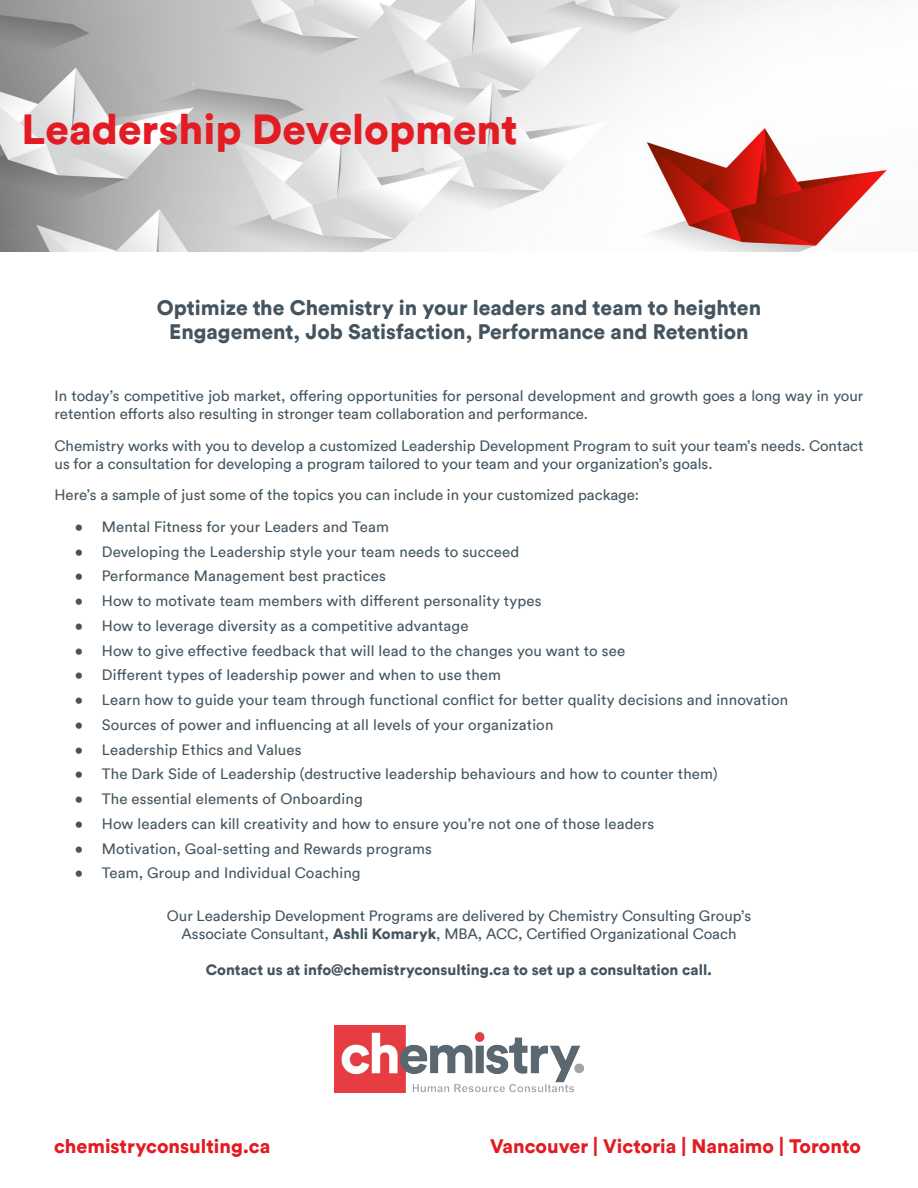
<style>
.page{position:relative;width:918px;height:1188px;background:#fff}
.page>*{position:absolute;margin:0;border:0;box-sizing:border-box;transform-origin:0 0}
.t1{font:900 42px "Int Circular PTT";color:#e31b23}
.proposal_headline{font:900 21px "Int Circular PTT";color:#455560}
.t2{font:900 19.5px "Int Circular PTT";color:#e31b23}
.t3{font:15px/18px "Int Circular PTT";letter-spacing:.005em;color:#455560}
.t4{font:900 15px "Int Circular PTT";color:#455560}
.s1{font-weight:900}
</style>
<div class="page">
<img style="left:0;top:0;width:887px;height:252px">
<img style="left:334px;top:1025px;width:250px;height:67px">
<p class="t1" style="left:22px;top:100px;width:497px">Leadership Development</p>
<p class="proposal_headline" style="left:157px;top:293px;width:606px">Optimize the Chemistry in your leaders and team to heighten</p>
<p class="proposal_headline" style="left:169px;top:317px;width:581px">Engagement, Job Satisfaction, Performance and Retention</p>
<p class="t3" style="left:55px;top:386px;width:810px">In today’s competitive job market, offering opportunities for personal development and growth goes a long way in your retention efforts also resulting in stronger team collaboration and performance.</p>
<p class="t3" style="left:55px;top:436px;width:810px">Chemistry works with you to develop a customized Leadership Development Program to suit your team’s needs. Contact us for a consultation for developing a program tailored to your team and your organization’s goals.</p>
<p class="t3" style="left:55px;top:485px;width:586px">Here’s a sample of just some of the topics you can include in your customized package:</p>
<p class="t3" style="left:75px;top:517px;width:316px">• Mental Fitness for your Leaders and Team</p>
<p class="t3" style="left:75px;top:542px;width:446px">• Developing the Leadership style your team needs to succeed</p>
<p class="t3" style="left:75px;top:566px;width:313px">• Performance Management best practices</p>
<p class="t3" style="left:75px;top:591px;width:468px">• How to motivate team members with different personality types</p>
<p class="t3" style="left:75px;top:616px;width:395px">• How to leverage diversity as a competitive advantage</p>
<p class="t3" style="left:75px;top:641px;width:552px">• How to give effective feedback that will lead to the changes you want to see</p>
<p class="t3" style="left:75px;top:665px;width:428px">• Different types of leadership power and when to use them</p>
<p class="t3" style="left:75px;top:690px;width:715px">• Learn how to guide your team through functional conflict for better quality decisions and innovation</p>
<p class="t3" style="left:75px;top:715px;width:480px">• Sources of power and influencing at all levels of your organization</p>
<p class="t3" style="left:75px;top:740px;width:228px">• Leadership Ethics and Values</p>
<p class="t3" style="left:75px;top:764px;width:644px">• The Dark Side of Leadership (destructive leadership behaviours and how to counter them)</p>
<p class="t3" style="left:75px;top:789px;width:289px">• The essential elements of Onboarding</p>
<p class="t3" style="left:75px;top:814px;width:581px">• How leaders can kill creativity and how to ensure you’re not one of those leaders</p>
<p class="t3" style="left:75px;top:839px;width:359px">• Motivation, Goal-setting and Rewards programs</p>
<p class="t3" style="left:75px;top:863px;width:287px">• Team, Group and Individual Coaching</p>
<p class="t3" style="left:167px;top:906px;width:586px">Our Leadership Development Programs are delivered by Chemistry Consulting Group’s</p>
<p class="t3" style="left:181px;top:924px;width:557px">Associate Consultant, <span class="s1">Ashli Komaryk</span>, MBA, ACC, Certified Organizational Coach</p>
<p class="t4" style="left:206px;top:959px;width:508px">Contact us at info@chemistryconsulting.ca to set up a consultation call.</p>
<p class="t2" style="left:54px;top:1132px;width:218px">chemistryconsulting.ca</p>
<p class="t2" style="left:490px;top:1132px;width:372px">Vancouver | Victoria | Nanaimo | Toronto</p>
</div>
